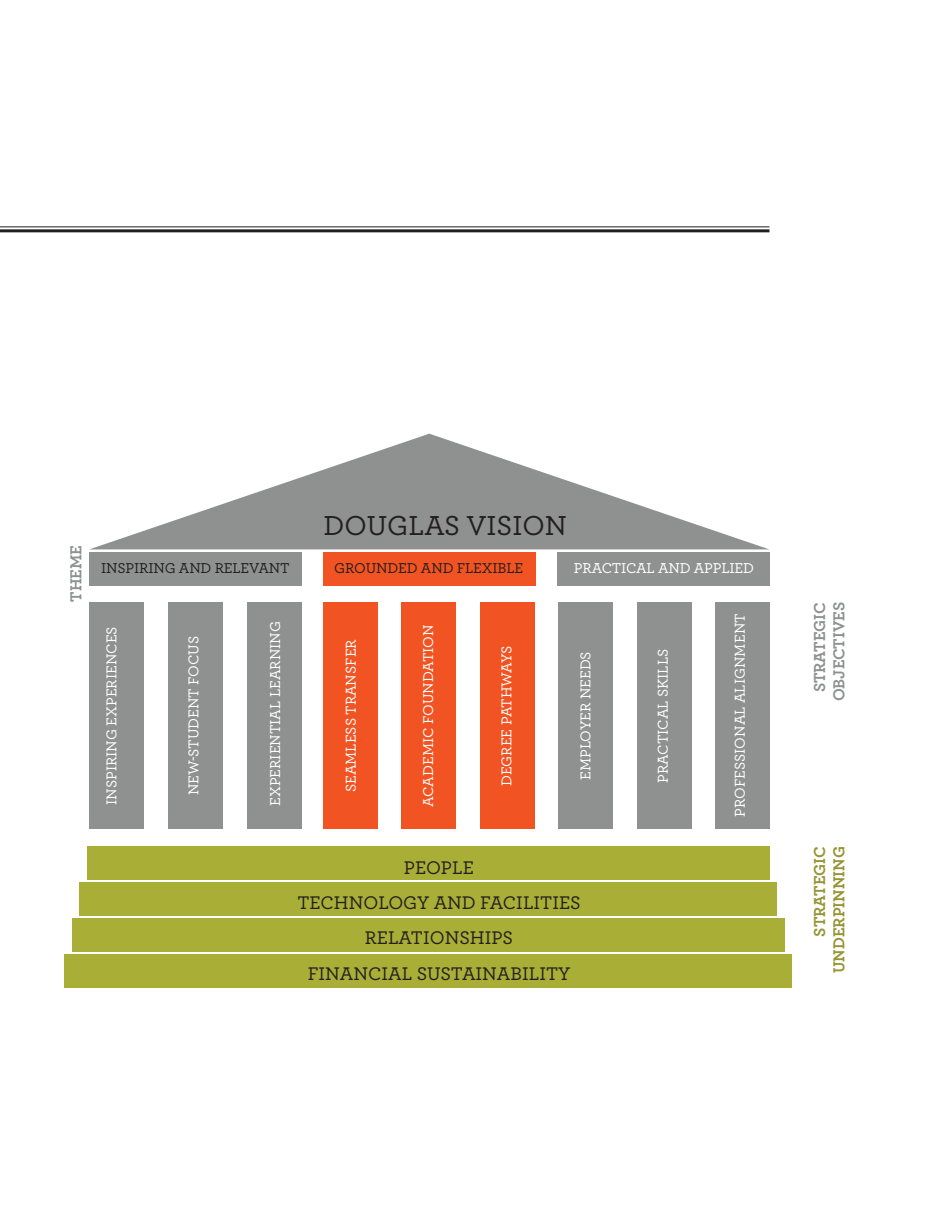
<style>
.page{position:relative;width:945px;height:1215px;background:#fff}
.page>*{position:absolute;margin:0;border:0;box-sizing:border-box;transform-origin:0 0}
.t1{font:500 28.8px "Archer";color:#231f20}
.t2{font:500 19.2px/35.2px "Archer";color:#231f20;text-align:center}
.t3{font:700 16.8px/19.2px "Archer";color:#8f9191;text-align:center}
.t4{font:700 16.8px/19.2px "Archer";color:#959536;text-align:right}
.t5{font:500 15px "Archer";color:#fff}
.t6{font:500 15px "Archer";letter-spacing:-.01em;color:#231f20}
</style>
<div class="page">
<hr style="left:0;top:226px;width:770px;height:1px;background:#231f20">
<hr style="left:0;top:229px;width:770px;height:3px;background:#231f20">
<svg style="left:91px;top:434px;width:677px;height:115px"></svg>
<div style="left:89px;top:552px;width:213px;height:34px;background:#8f9191"></div>
<div style="left:323px;top:552px;width:213px;height:34px;background:#f15322"></div>
<div style="left:557px;top:552px;width:213px;height:34px;background:#8f9191"></div>
<div style="left:247px;top:602px;width:55px;height:227px;background:#8f9191"></div>
<div style="left:168px;top:602px;width:55px;height:227px;background:#8f9191"></div>
<div style="left:89px;top:602px;width:55px;height:227px;background:#8f9191"></div>
<div style="left:480px;top:602px;width:54px;height:227px;background:#f15322"></div>
<div style="left:402px;top:602px;width:54px;height:227px;background:#f15322"></div>
<div style="left:323px;top:602px;width:55px;height:227px;background:#f15322"></div>
<div style="left:715px;top:602px;width:55px;height:227px;background:#8f9191"></div>
<div style="left:637px;top:602px;width:54px;height:227px;background:#8f9191"></div>
<div style="left:559px;top:602px;width:54px;height:227px;background:#8f9191"></div>
<div style="left:87px;top:847px;width:683px;height:33px;background:#a9ae37"></div>
<div style="left:80px;top:883px;width:697px;height:33px;background:#a9ae37"></div>
<div style="left:72px;top:918px;width:712px;height:34px;background:#a9ae37"></div>
<div style="left:65px;top:954px;width:727px;height:33px;background:#a9ae37"></div>
<p class="t3" style="left:65px;top:602px;width:58px;rotate:-90deg">THEME</p>
<h1 class="t1" style="left:323px;top:505px;width:245px">DOUGLAS VISION</h1>
<p class="t6" style="left:101px;top:557px;width:190px">INSPIRING AND RELEVANT</p>
<p class="t6" style="left:334px;top:557px;width:191px">GROUNDED AND FLEXIBLE</p>
<p class="t5" style="left:574px;top:557px;width:182px">PRACTICAL AND APPLIED</p>
<p class="t5" style="left:101px;top:805px;width:180px;rotate:-90deg">INSPIRING EXPERIENCES</p>
<p class="t5" style="left:183px;top:795px;width:161px;rotate:-90deg">NEW-STUDENT FOCUS</p>
<p class="t5" style="left:265px;top:806px;width:186px;rotate:-90deg">EXPERIENTIAL LEARNING</p>
<p class="t5" style="left:340px;top:792px;width:154px;rotate:-90deg">SEAMLESS TRANSFER</p>
<p class="t5" style="left:418px;top:807px;width:184px;rotate:-90deg">ACADEMIC FOUNDATION</p>
<p class="t5" style="left:496px;top:786px;width:142px;rotate:-90deg">DEGREE PATHWAYS</p>
<p class="t5" style="left:575px;top:780px;width:130px;rotate:-90deg">EMPLOYER NEEDS</p>
<p class="t5" style="left:652px;top:783px;width:135px;rotate:-90deg">PRACTICAL SKILLS</p>
<p class="t2" style="left:297px;top:849px;width:285px">PEOPLE<br>TECHNOLOGY AND FACILITIES<br>RELATIONSHIPS<br>FINANCIAL SUSTAINABILITY</p>
<p class="t5" style="left:729px;top:817px;width:205px;rotate:-90deg">PROFESSIONAL ALIGNMENT</p>
<p class="t3" style="left:809px;top:701px;width:101px;rotate:-90deg">STRATEGIC<br>OBJECTIVES</p>
<p class="t4" style="left:809px;top:973px;width:129px;rotate:-90deg">STRATEGIC<br>UNDERPINNING</p>
</div>
